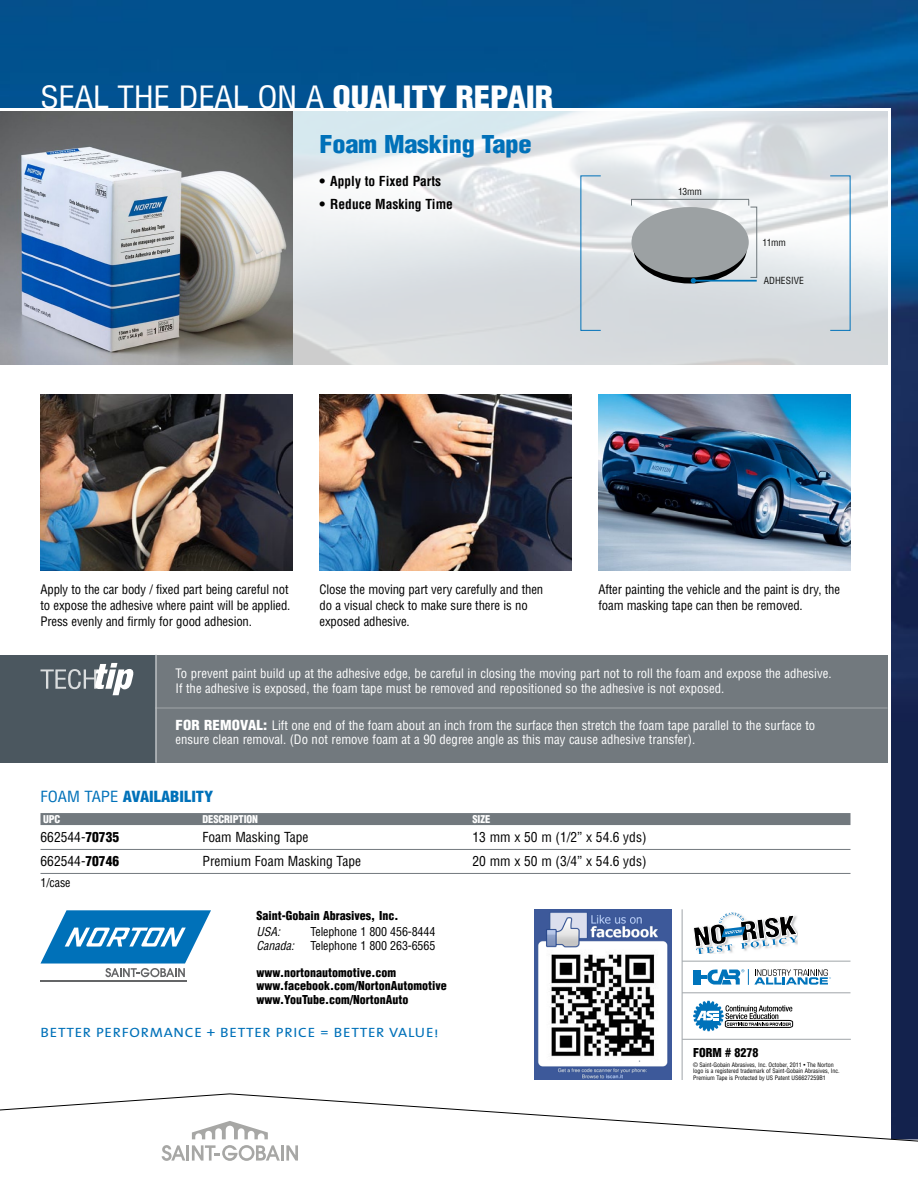
<style>
.page{position:relative;width:918px;height:1188px;background:#fff}
.page>*{position:absolute;margin:0;border:0;box-sizing:border-box;transform-origin:0 0}
.t1{font:900 condensed 30px "Helvetica";color:#fff;scale:1.1 1}
.t2{font:condensed 30px "Helvetica";color:#fff;scale:1.1 1}
.t3{font:900 condensed 24px "Helvetica";letter-spacing:-.01em;color:#0071b9;scale:1.1 1}
.t4{font:900 condensed 15px "Helvetica";color:#0071b9;scale:1.1 1}
.t5{font:condensed 13.5px "Helvetica";color:#000}
.t6{font:13.5px "The Sans Caps";letter-spacing:.05em;color:#0071b9;scale:1.1 1}
.t7{font:700 condensed 13.5px "Helvetica";color:#000}
.t8{font:900 condensed 13.5px "Helvetica";color:#fff;scale:1.1 1}
.t9{font:condensed 12.75px/14.2px "Helvetica";color:#fff}
.t10{font:condensed 12.75px/15.8px "Helvetica";letter-spacing:-.01em;color:#000}
.t11{font:900 condensed 12px/13.5px "Helvetica";color:#000}
.t12{font:condensed 12px/13.5px "Helvetica";letter-spacing:-.01em;color:#000;text-align:right}
.t13{font:900 condensed 10.5px "Helvetica";letter-spacing:-.01em;color:#fff}
.t14{font:condensed 9.6px "Helvetica";color:#111211}
.t15{font:condensed 6px/6.8px "Helvetica";color:#000}
.s1{font-weight:400}
.s2{font-weight:900;font-size:13.5px}
.s3{font-weight:900}
.s4{font-weight:400;font-style:italic}
.s5{font-style:italic}
</style>
<div class="page">
<img style="left:0;top:0;width:918px;height:1094px">
<img style="left:0;top:111px;width:292px;height:253px">
<img style="left:40px;top:395px;width:252px;height:175px">
<img style="left:320px;top:395px;width:251px;height:175px">
<img style="left:598px;top:395px;width:252px;height:175px">
<div style="left:155px;top:655px;width:733px;height:108px;background:#72797e"></div>
<div style="left:0;top:655px;width:155px;height:108px;background:#4b575f"></div>
<svg style="left:40px;top:663px;width:94px;height:32px"></svg>
<hr style="left:155px;top:708px;width:733px;height:1px;background:#a0a5a9">
<div style="left:40px;top:813px;width:810px;height:12px;background:#72797e"></div>
<hr style="left:40px;top:849px;width:810px;height:1px;background:#72797e">
<hr style="left:40px;top:873px;width:810px;height:1px;background:#72797e">
<hr style="left:155px;top:655px;width:2px;height:108px;background:#bdc1c4">
<svg style="left:0;top:1094px;width:918px;height:64px"></svg>
<svg style="left:192px;top:1121px;width:76px;height:18px"></svg>
<hr style="left:281px;top:1145px;width:3px;height:16px;background:#a7a7a5">
<svg style="left:286px;top:1145px;width:12px;height:16px"></svg>
<svg style="left:162px;top:1145px;width:118px;height:16px"></svg>
<hr style="left:40px;top:980px;width:147px;height:2px;background:#646567">
<svg style="left:40px;top:910px;width:171px;height:67px"></svg>
<hr style="left:682px;top:909px;width:1px;height:171px;background:#a0a5a9">
<hr style="left:682px;top:1039px;width:169px;height:1px;background:#a0a5a9">
<svg style="left:693px;top:912px;width:104px;height:41px"></svg>
<svg style="left:693px;top:969px;width:138px;height:16px"></svg>
<svg style="left:693px;top:1001px;width:100px;height:30px"></svg>
<hr style="left:682px;top:992px;width:168px;height:1px;background:#a0a5a9">
<hr style="left:682px;top:961px;width:168px;height:1px;background:#a0a5a9">
<img style="left:535px;top:909px;width:136px;height:171px">
<h1 class="t2" style="left:40px;top:78px;width:32px">Seal</h1>
<h1 class="t2" style="left:118px;top:78px;width:89px">the Deal</h1>
<h1 class="t1" style="left:257px;top:78px;width:264px"><span class="s1">on a</span> quality repair</h1>
<h2 class="t3" style="left:320px;top:129px;width:194px">Foam Masking Tape</h2>
<p class="t7" style="left:320px;top:173px;width:123px">• Apply to Fixed Parts</p>
<p class="t7" style="left:320px;top:195px;width:135px">• Reduce Masking Time</p>
<p class="t14" style="left:678px;top:186px;width:25px">13mm</p>
<p class="t14" style="left:763px;top:236px;width:25px">11mm</p>
<p class="t14" style="left:764px;top:274px;width:42px">ADHESIVE</p>
<p class="t10" style="left:40px;top:581px;width:252px">Apply to the car body / fixed part being careful not to expose the adhesive where paint will be applied.<br>Press evenly and firmly for good adhesion.</p>
<p class="t10" style="left:319px;top:581px;width:225px">Close the moving part very carefully and then do a visual check to make sure there is no exposed adhesive.</p>
<p class="t10" style="left:598px;top:581px;width:243px">After painting the vehicle and the paint is dry, the foam masking tape can then be removed.</p>
<p class="t9" style="left:175px;top:667px;width:658px">To prevent paint build up at the adhesive edge, be careful in closing the moving part not to roll the foam and expose the adhesive.<br>If the adhesive is exposed, the foam tape must be removed and repositioned so the adhesive is not exposed.</p>
<p class="t8" style="left:176px;top:717px;width:43px">FOR REMO</p>
<p class="t9" style="left:176px;top:718px;width:641px;text-indent:65px"><span class="s2">VAL:</span> Lift one end of the foam about an inch from the surface then stretch the foam tape parallel to the surface to ensure clean removal. (Do not remove foam at a 90 degree angle as this may cause adhesive transfer).</p>
<p class="t4" style="left:40px;top:787px;width:159px"><span class="s1">FOAM TAPE</span> AVAILABILITY</p>
<p class="t13" style="left:43px;top:812px;width:19px">UPC</p>
<p class="t13" style="left:202px;top:812px;width:47px">DESCRIPTION</p>
<p class="t13" style="left:472px;top:812px;width:18px">SIZE</p>
<p class="t5" style="left:40px;top:828px;width:80px">662544-<span class="s3">70735</span></p>
<p class="t5" style="left:202px;top:828px;width:108px">Foam Masking Tape</p>
<p class="t5" style="left:472px;top:828px;width:176px">13 mm x 50 m (1/2” x 54.6 yds)</p>
<p class="t5" style="left:40px;top:852px;width:80px">662544-<span class="s3">70746</span></p>
<p class="t5" style="left:202px;top:852px;width:160px">Premium Foam Masking Tape</p>
<p class="t5" style="left:472px;top:852px;width:176px">20 mm x 50 m (3/4” x 54.6 yds)</p>
<p class="t12" style="left:40px;top:876px;width:32px">1/case</p>
<p class="t11" style="left:256px;top:907px;width:143px;line-height:16.5px">Saint-Gobain Abrasives, Inc.<br><span class="s4">USA:</span> <span class="s1">T</span></p>
<p class="t12" style="left:256px;top:925px;width:180px">elephone 1 800 456-8444<br><span class="s5">Canada:</span> Telephone 1 800 263-6565</p>
<p class="t11" style="left:256px;top:966px;width:192px">www.nortonautomotive.com www.facebook.com/NortonAutomotive www.YouTube.com/NortonAuto</p>
<p class="t6" style="left:40px;top:1021px;width:363px">BETTER PERFORMANCE + BETTER PRICE = BETTER VALUE!</p>
<p class="t11" style="left:693px;top:1046px;width:67px">form # 8278</p>
<p class="t15" style="left:693px;top:1061px;width:148px">© Saint-Gobain Abrasives, Inc. October, 2011 • The Norton logo is a registered trademark of Saint-Gobain Abrasives, Inc.<br>Premium Tape is Protected by US Patent US6627259B1</p>
</div>
